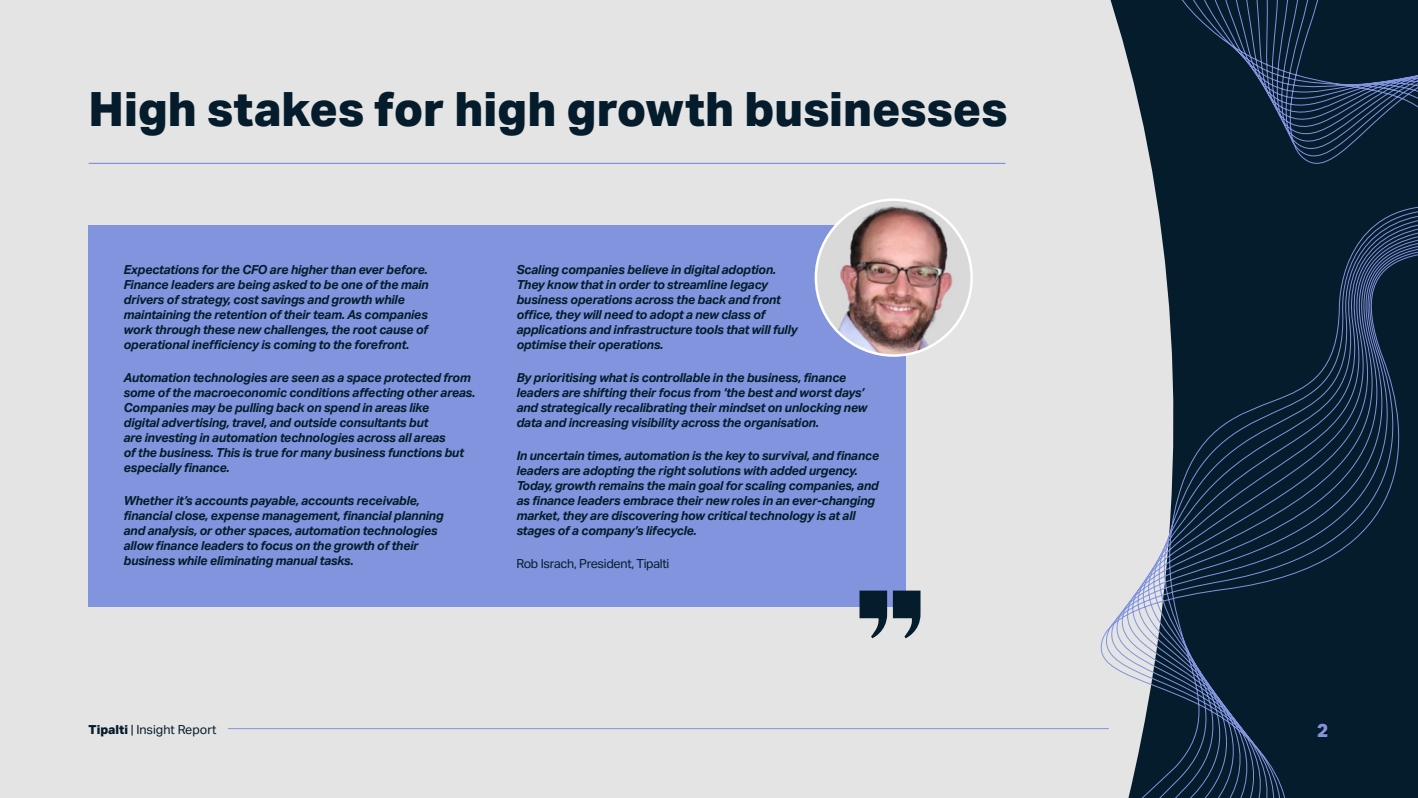
<style>
.page{position:relative;width:1418px;height:798px;background:#fff}
.page>*{position:absolute;margin:0;border:0;box-sizing:border-box;transform-origin:0 0}
.t1{font:800 47.5px "Aktiv Grotesk";color:#051c2c}
.t2{font:800 18.75px "Aktiv Grotesk";color:#8194dd}
.t3{font:italic 700 12.5px/15px "Aktiv Grotesk";letter-spacing:-.02em;color:#051c2c}
.t4{font:12.5px "Aktiv Grotesk";letter-spacing:-.02em;color:#051c2c}
.t5{font:12.5px "Aktiv Grotesk";color:#051c2c}
.s1{font-weight:800}
</style>
<div class="page">
<div style="left:0;top:0;width:1417px;height:797px;background:#e4e4e4"></div>
<hr style="left:89px;top:163px;width:916px;height:1px;background:#8194dd">
<hr style="left:228px;top:727px;width:1070px;height:1px;background:#8194dd">
<svg style="left:953px;top:162px;width:464px;height:568px"></svg>
<svg style="left:1018px;top:0;width:399px;height:179px"></svg>
<svg style="left:1099px;top:199px;width:318px;height:598px"></svg>
<div style="left:89px;top:225px;width:817px;height:381px;background:#8194dd"></div>
<svg style="left:859px;top:590px;width:61px;height:48px"></svg>
<img style="left:816px;top:200px;width:155px;height:155px;border-radius:78px">
<h1 class="t1" style="left:89px;top:78px;width:920px">High stakes for high growth businesses</h1>
<p class="t3" style="left:123px;top:262px;width:307px">Expectations for the CFO are higher than ever before.<br>Finance leaders are being asked to be one of the main drivers of strategy, cost savings and growth while maintaining the retention of their team. As companies work through these new challenges, the root cause of operational inefficiency is coming to the forefront.</p>
<p class="t3" style="left:123px;top:369px;width:353px">Automation technologies are seen as a space protected from some of the macroeconomic conditions affecting other areas.<br>Companies may be pulling back on spend in areas like<br>digital advertising, travel, and outside consultants but<br>are investing in automation technologies across all areas<br>of the business. This is true for many business functions but especially finance.</p>
<p class="t3" style="left:123px;top:492px;width:321px">Whether it’s accounts payable, accounts receivable, financial close, expense management, financial planning and analysis, or other spaces, automation technologies allow finance leaders to focus on the growth of their business while eliminating manual tasks.</p>
<p class="t3" style="left:516px;top:262px;width:283px">Scaling companies believe in digital adoption.<br>They know that in order to streamline legacy business operations across the back and front office, they will need to adopt a new class of applications and infrastructure tools that will fully optimise their operations.</p>
<p class="t3" style="left:516px;top:369px;width:352px">By prioritising what is controllable in the business, finance leaders are shifting their focus from ‘the best and worst days’ and strategically recalibrating their mindset on unlocking new data and increasing visibility across the organisation.</p>
<p class="t3" style="left:516px;top:447px;width:364px">In uncertain times, automation is the key to survival, and finance leaders are adopting the right solutions with added urgency.<br>Today, growth remains the main goal for scaling companies, and as finance leaders embrace their new roles in an ever-changing market, they are discovering how critical technology is at all stages of a company’s lifecycle.</p>
<p class="t4" style="left:516px;top:555px;width:154px">Rob Israch, President, Tipalti</p>
<p class="t5" style="left:89px;top:722px;width:129px"><span class="s1">Tipalti</span> | Insight Report</p>
<h2 class="t2" style="left:1316px;top:718px;width:13px">2<sup>2</sup></h2>
</div>
